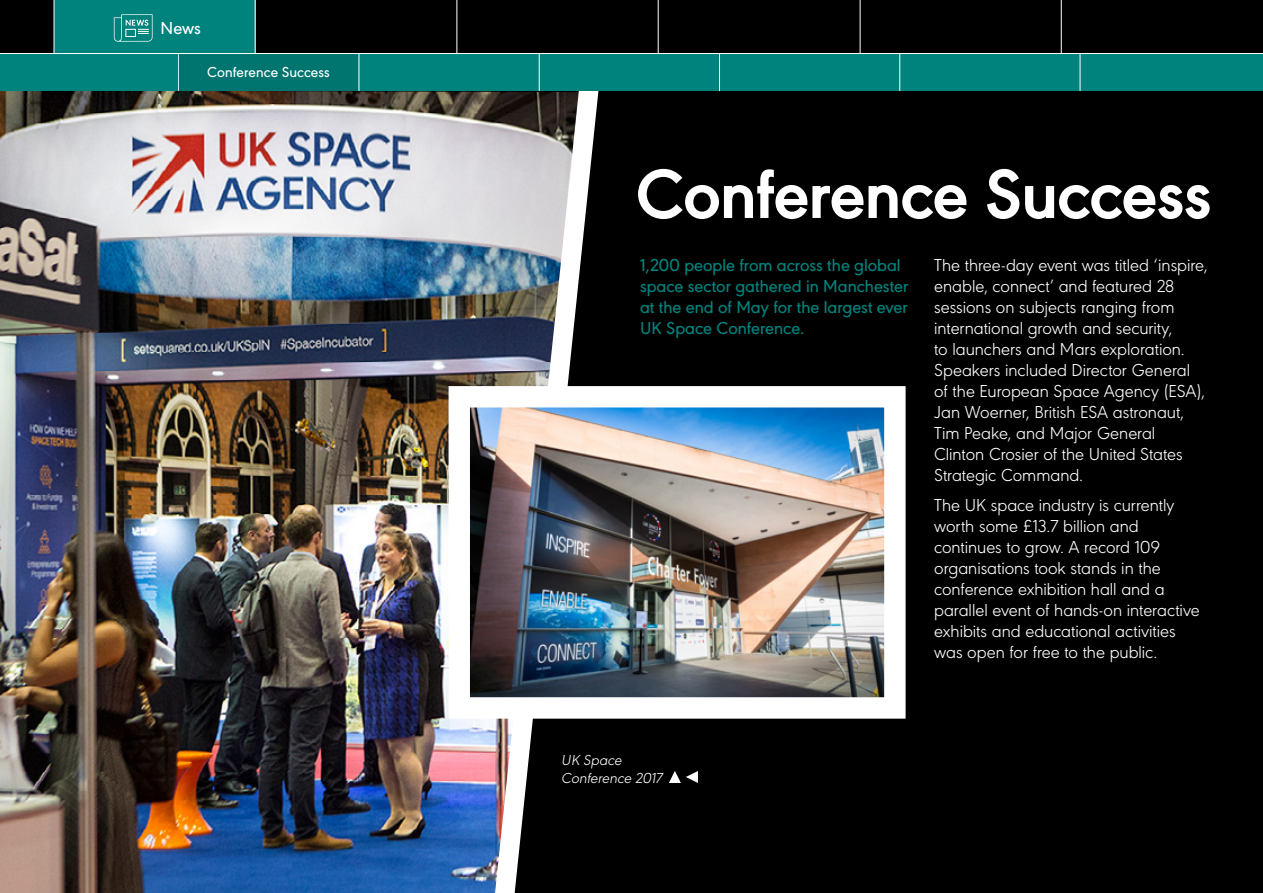
<style>
.page{position:relative;width:1263px;height:893px;background:#000}
.page>*{position:absolute;margin:0;border:0;box-sizing:border-box;transform-origin:0 0}
.Heading{font:700 72px "URW Geometric";letter-spacing:-.015em;color:#fff}
.Body_Copy{font:300 18px/21px "URW Geometric";letter-spacing:-.005em;color:#fff}
.Body_Copy-2{font:500 18px/21px "URW Geometric";color:#00837d}
.t1{font:500 18px "URW Geometric";color:#fff}
.Captions{font:italic 300 15px/18px "URW Geometric";letter-spacing:.005em;color:#fff}
.Navigation_Bar_Small{font:500 15px "URW Geometric";color:#fff}
</style>
<div class="page">
<img style="left:0;top:91px;width:481px;height:802px">
<img style="left:481px;top:91px;width:118px;height:802px">
<div style="left:0;top:53px;width:1263px;height:38px;background:#00837d"></div>
<hr style="left:719px;top:54px;width:1px;height:37px;background:#fff">
<hr style="left:899px;top:54px;width:1px;height:37px;background:#fff">
<hr style="left:359px;top:54px;width:1px;height:37px;background:#fff">
<hr style="left:539px;top:54px;width:1px;height:37px;background:#fff">
<hr style="left:1080px;top:54px;width:1px;height:37px;background:#fff">
<hr style="left:178px;top:54px;width:1px;height:37px;background:#fff">
<div style="left:180px;top:54px;width:178px;height:37px;background:#007570"></div>
<div style="left:54px;top:0;width:201px;height:53px;background:#00837d"></div>
<svg style="left:114px;top:14px;width:39px;height:28px"></svg>
<div style="left:125px;top:29px;width:11px;height:8px;border:1px solid #fff"></div>
<img style="left:471px;top:408px;width:412px;height:289px">
<div style="left:449px;top:386px;width:456px;height:333px;border:21px solid #fff"></div>
<svg style="left:669px;top:771px;width:29px;height:12px"></svg>
<hr style="left:0;top:53px;width:1263px;height:1px;background:#fff">
<hr style="left:255px;top:0;width:1px;height:53px;background:#fff">
<hr style="left:457px;top:0;width:1px;height:53px;background:#fff">
<hr style="left:658px;top:0;width:1px;height:53px;background:#fff">
<hr style="left:860px;top:0;width:1px;height:53px;background:#fff">
<hr style="left:1061px;top:0;width:1px;height:53px;background:#fff">
<hr style="left:54px;top:0;width:1px;height:53px;background:#fff">
<p class="t1" style="left:161px;top:15px;width:42px">News</p>
<p class="Navigation_Bar_Small" style="left:207px;top:61px;width:124px">Conference Success</p>
<p class="Heading" style="left:636px;top:140px;width:577px">Conference Success</p>
<p class="Body_Copy" style="left:934px;top:254px;width:275px">The three-day event was titled ‘inspire, enable, connect’ and featured 28 sessions on subjects ranging from international growth and security,<br>to launchers and Mars exploration.<br>Speakers included Director General of the European Space Agency (ESA), Jan Woerner, British ESA astronaut, Tim Peake, and Major General Clinton Crosier of the United States Strategic Command.</p>
<p class="Body_Copy" style="left:934px;top:493px;width:267px">The UK space industry is currently worth some £13.7 billion and continues to grow. A record 109 organisations took stands in the conference exhibition hall and a parallel event of hands-on interactive exhibits and educational activities was open for free to the public.</p>
<p class="Body_Copy-2" style="left:640px;top:253px;width:270px">1,200 people from across the global space sector gathered in Manchester at the end of May for the largest ever<br>UK Space Conference.</p>
<p class="Captions" style="left:561px;top:750px;width:102px">UK Space<br>Conference 2017</p>
</div>
